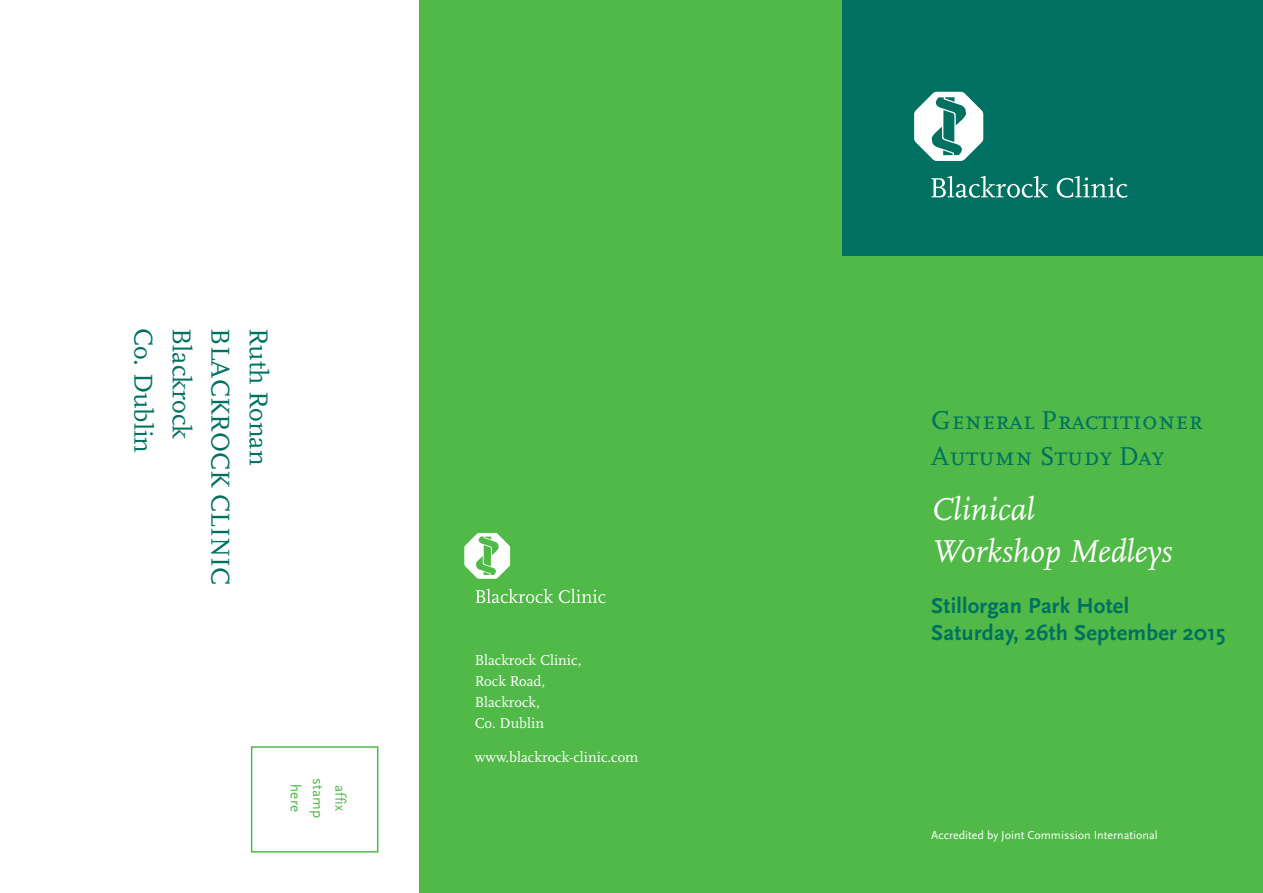
<style>
.page{position:relative;width:1263px;height:893px;background:#fff}
.page>*{position:absolute;margin:0;border:0;box-sizing:border-box;transform-origin:0 0}
.t1{font:italic 33px/42px "Scala";color:#fff}
.t2{font:27px "Scala";color:#007161}
.t3{font:27px/36px "Scala Caps";color:#007161}
.t4{font:700 22.5px/27px "Scala Sans";letter-spacing:.01em;color:#007161}
.reverse_on_back{font:15px/21px "Scala";color:#fff}
.t5{font:15px "Scala Sans";letter-spacing:.02em;color:#51b948}
.t6{font:12px "Scala Sans";color:#fff}
</style>
<div class="page">
<div style="left:420px;top:0;width:422px;height:893px;background:#51b948"></div>
<div style="left:842px;top:252px;width:421px;height:641px;background:#51b948"></div>
<div style="left:842px;top:0;width:421px;height:255px;background:#007161"></div>
<svg style="left:931px;top:176px;width:117px;height:22px"></svg>
<svg style="left:1057px;top:176px;width:70px;height:22px"></svg>
<svg style="left:914px;top:92px;width:69px;height:69px"></svg>
<svg style="left:476px;top:589px;width:77px;height:14px"></svg>
<svg style="left:559px;top:589px;width:47px;height:14px"></svg>
<svg style="left:464px;top:533px;width:46px;height:46px"></svg>
<div style="left:251px;top:746px;width:127px;height:107px;border:2px solid #51b948"></div>
<p class="t2" style="left:158px;top:328px;width:126px;rotate:90deg">Co. Dublin</p>
<p class="t2" style="left:196px;top:328px;width:112px;rotate:90deg">Blackrock</p>
<p class="t2" style="left:235px;top:328px;width:258px;rotate:90deg">BLACKROCK CLINIC</p>
<p class="t2" style="left:273px;top:328px;width:138px;rotate:90deg">Ruth Ronan</p>
<p class="t5" style="left:326px;top:778px;width:42px;rotate:90deg">stamp</p>
<p class="t5" style="left:304px;top:784px;width:30px;rotate:90deg">here</p>
<p class="t5" style="left:348px;top:785px;width:28px;rotate:90deg">affix</p>
<p class="reverse_on_back" style="left:475px;top:650px;width:108px">Blackrock Clinic,<br>Rock Road,<br>Blackrock,<br>Co. Dublin</p>
<p class="reverse_on_back" style="left:475px;top:747px;width:165px">www.blackrock-clinic.com</p>
<p class="t3" style="left:931px;top:403px;width:273px">General Practitioner<br>Autumn Study Day</p>
<p class="t1" style="left:931px;top:489px;width:242px">Clinical<br>Workshop Medleys</p>
<p class="t4" style="left:931px;top:593px;width:296px">Stillorgan Park Hotel<br>Saturday, 26th September 2015</p>
<p class="t6" style="left:931px;top:828px;width:228px">Accredited by Joint Commission International</p>
</div>
